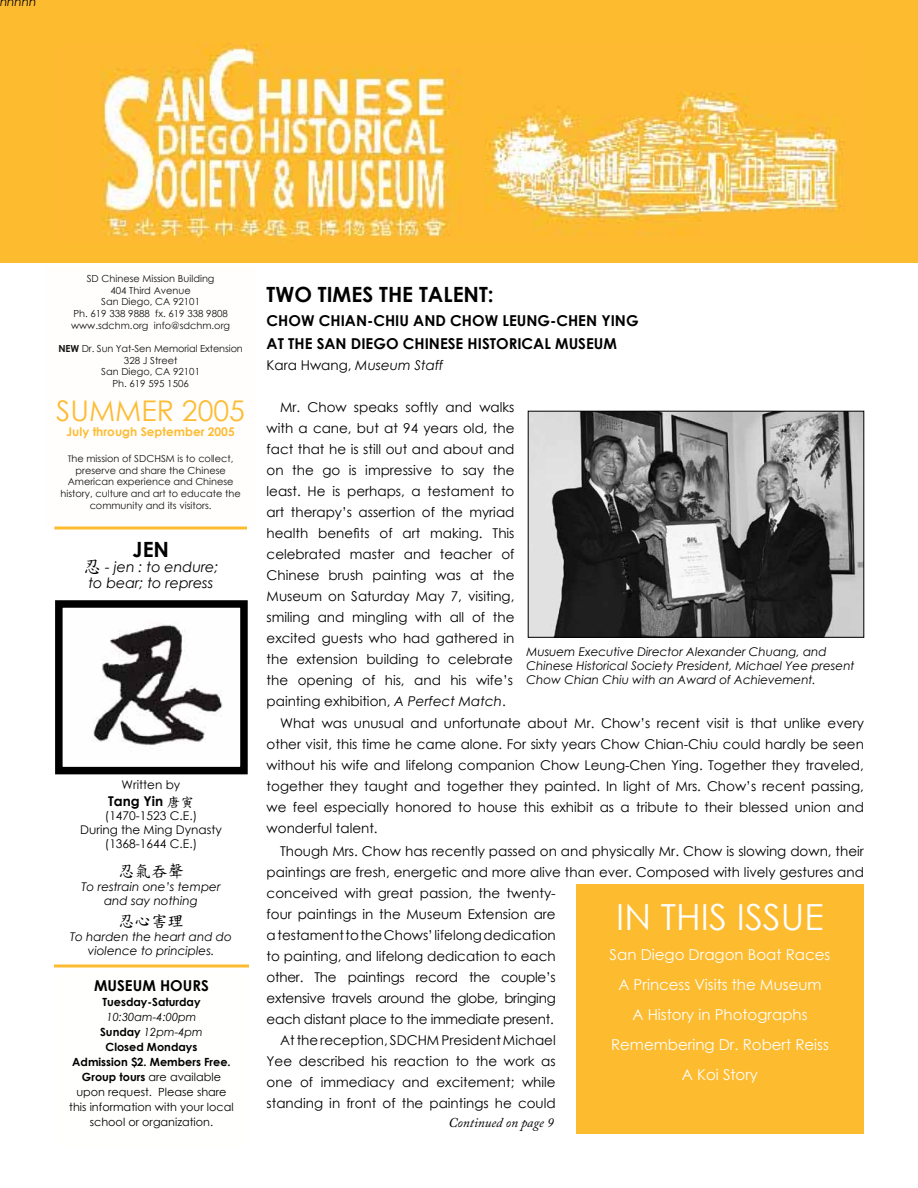
<style>
.page{position:relative;width:918px;height:1188px;background:#fff}
.page>*{position:absolute;margin:0;border:0;box-sizing:border-box;transform-origin:0 0}
.t1{font:36px "Century Gothic";color:#fff}
.t2{font:28.5px "Century Gothic";color:#fdbc34}
.t3{font:700 21px "Century Gothic";color:#000}
.t4{font:16.5px "DF Kai Shu SB Estd BF";color:#000}
.t5{font:15px/30px "Century Gothic";color:#fff;text-align:center}
.t6{font:700 15px "Century Gothic";color:#000}
.t7{font:italic 14.25px/15.8px "Century Gothic";color:#000;text-align:center}
.t8{font:13.5px/21px "Century Gothic";color:#000;text-align:justify}
.t9{font:13.5px "Century Gothic";letter-spacing:-.02em;color:#000}
.t10{font:italic 13.5px "Century Gothic";color:#000}
.t11{font:italic 13.5px "Adobe Caslon Pro";color:#000}
.t12{font:700 13.5px "Century Gothic";color:#000}
.t13{font:italic 12px/14.4px "Century Gothic";letter-spacing:-.005em;color:#000;text-align:center}
.t14{font:12px/14.2px "Century Gothic";color:#000;text-align:center}
.t15{font:700 12px "Century Gothic";color:#fdbc34}
.t16{font:11.25px/15px "Century Gothic";color:#000;text-align:center}
.t17{font:700 11.25px "Century Gothic";color:#000}
.t18{font:9.75px/11.7px "Century Gothic";color:#131313;text-align:center}
.s1{font-weight:700}
.s2{font-size:9px}
.s3{font-family:"DF Kai Shu SB Estd BF";font-style:normal;font-size:18px}
.s4{font-family:"DF Kai Shu SB Estd BF";font-weight:400}
.s5{font-style:italic}
.s6{font-style:normal}
</style>
<div class="page">
<div style="left:576px;top:885px;width:288px;height:249px;background:#fdbb30"></div>
<svg style="left:54px;top:964px;width:195px;height:4px"></svg>
<svg style="left:54px;top:526px;width:193px;height:4px"></svg>
<img style="left:93px;top:624px;width:130px;height:123px">
<div style="left:55px;top:600px;width:193px;height:174px;border:8px solid #000"></div>
<div style="left:0;top:0;width:918px;height:262px;background:#fdbb30"></div>
<img style="left:530px;top:413px;width:332px;height:223px">
<div style="left:528px;top:411px;width:336px;height:227px;border:1px solid #000"></div>
<img style="left:102px;top:43px;width:743px;height:200px">
<p class="t13" style="left:0;top:-6px;width:38px">hhhhh</p>
<p class="t18" style="left:71px;top:272px;width:161px">SD Chinese Mission Building<br>404 Third Avenue<br>San Diego, CA 92101<br>Ph. 619 338 9888 fx. 619 338 9808 www.sdchm.org info@sdchm.org</p>
<p class="t18" style="left:58px;top:342px;width:186px"><span class="s1">NEW</span> Dr. Sun Yat-Sen Memorial Extension<br>328 J Street<br>San Diego, CA 92101<br>Ph. 619 595 1506</p>
<h2 class="t2" style="left:56px;top:391px;width:190px">SUMMER 2005</h2>
<p class="t15" style="left:67px;top:422px;width:170px">July through September 2005</p>
<p class="t18" style="left:61px;top:452px;width:182px"><span class="s2">T</span>he mission of SDCHSM is to collect, preserve and share the Chinese American experience and Chinese history, culture and art to educate the community and its visitors.</p>
<h3 class="t3" style="left:133px;top:533px;width:38px">JEN</h3>
<p class="t7" style="left:83px;top:559px;width:137px"><span class="s3">忍</span> - jen : to endure; to bear; to repress</p>
<p class="t14" style="left:122px;top:778px;width:60px">Written by</p>
<p class="t12" style="left:108px;top:790px;width:87px">Tang Yin <span class="s4">唐寅</span></p>
<p class="t14" style="left:80px;top:808px;width:143px">(1470-1523 C.E.)<br>During the Ming Dynasty (1368-1644 C.E.)</p>
<p class="t4" style="left:118px;top:863px;width:67px">忍氣吞聲</p>
<p class="t13" style="left:81px;top:879px;width:141px">To restrain one’s temper and say nothing</p>
<p class="t4" style="left:118px;top:913px;width:67px">忍心害理</p>
<p class="t13" style="left:70px;top:929px;width:164px">To harden the heart and do violence to principles.</p>
<p class="t6" style="left:94px;top:974px;width:116px">MUSEUM HOURS</p>
<p class="t17" style="left:102px;top:993px;width:100px">Tuesday-Saturday</p>
<p class="t16" style="left:69px;top:1009px;width:166px"><span class="s5">10:30am-4:00pm<br></span><span class="s1">Sunday</span> <span class="s5">12pm-4pm<br></span><span class="s1">Closed Mondays<br>Admission $2. Members Free.<br>Group tours</span> are available upon request. Please share this information with your local school or organization.</p>
<h3 class="t3" style="left:267px;top:279px;width:80px">Two Times</h3>
<h3 class="t3" style="left:379px;top:279px;width:12px">the</h3>
<h3 class="t3" style="left:419px;top:279px;width:76px">Talent:</h3>
<p class="t6" style="left:267px;top:309px;width:25px">Chow</p>
<p class="t6" style="left:319px;top:309px;width:156px">Chian-Chiu and Chow</p>
<p class="t6" style="left:502px;top:309px;width:11px">Leung</p>
<p class="t6" style="left:550px;top:309px;width:28px">-Chen</p>
<p class="t6" style="left:601px;top:309px;width:26px">Ying</p>
<p class="t6" style="left:267px;top:332px;width:31px">at the</p>
<p class="t6" style="left:317px;top:332px;width:61px">San Diego</p>
<p class="t6" style="left:403px;top:332px;width:36px">Chinese</p>
<p class="t6" style="left:468px;top:332px;width:25px">Histor</p>
<p class="t6" style="left:517px;top:332px;width:62px">ical Museum</p>
<p class="t10" style="left:267px;top:355px;width:178px"><span class="s6">Kara Hwang,</span> Museum Staff</p>
<p class="t8" style="left:267px;top:396px;width:249px;text-indent:14px">Mr. Chow speaks softly and walks with a cane, but at 94 years old, the fact that he is still out and about and on the go is impressive to say the least. He is perhaps, a testament to art therapy’s assertion of the myriad health benefits of art making. This celebrated master and teacher of Chinese brush painting was at the Museum on Saturday May 7, visiting, smiling and mingling with all of the excited guests who had gathered in the extension building to celebrate the opening of his, and his wife’s painting exhibition, <span class="s5">A Perfect Match</span>.</p>
<p class="t8" style="left:267px;top:713px;width:599px;text-indent:14px">What was unusual and unfortunate about Mr. Chow’s recent visit is that unlike every other visit, this time he came alone. For sixty years Chow Chian-Chiu could hardly be seen without his wife and lifelong companion Chow Leung-Chen Ying. Together they traveled, together they taught and together they painted. In light of Mrs. Chow’s recent passing, we feel especially honored to house this exhibit as a tribute to their blessed union and wonderful talent.</p>
<p class="t8" style="left:280px;top:840px;width:585px">Though Mrs. Chow has recently passed on and physically Mr. Chow is slowing down, their</p>
<p class="t8" style="left:267px;top:861px;width:599px">paintings are fresh, energetic and more alive than ever. Composed with lively gestures and</p>
<p class="t8" style="left:267px;top:882px;width:291px">conceived with great passion, the twenty-</p>
<p class="t8" style="left:267px;top:903px;width:291px">four paintings in the Museum Extension are</p>
<p class="t8" style="left:267px;top:924px;width:291px">a testament to the Chows’ lifelong dedication</p>
<p class="t8" style="left:267px;top:945px;width:291px">to painting, and lifelong dedication to each</p>
<p class="t9" style="left:267px;top:968px;width:291px">other. The paintings record the couple’s</p>
<p class="t9" style="left:267px;top:989px;width:291px">extensive travels around the globe, bringing</p>
<p class="t9" style="left:267px;top:1010px;width:289px">each distant place to the immediate present.</p>
<p class="t8" style="left:280px;top:1029px;width:277px">At the reception, SDCHM President Michael</p>
<p class="t8" style="left:267px;top:1050px;width:291px">Yee described his reaction to the work as</p>
<p class="t8" style="left:267px;top:1071px;width:291px">one of immediacy and excitement; while</p>
<p class="t8" style="left:267px;top:1092px;width:291px">standing in front of the paintings he could</p>
<p class="t13" style="left:526px;top:644px;width:330px;text-align:left">Musuem Executive Director Alexander Chuang, and<br>Chinese Historical Society President, Michael Yee present<br>Chow Chian Chiu with an Award of Achievement.</p>
<h1 class="t1" style="left:616px;top:892px;width:209px">IN THIS ISSUE</h1>
<p class="t5" style="left:610px;top:939px;width:222px">San Diego Dragon Boat Races<br>A Princess Visits the Museum<br>A History in Photographs<br>Remembering Dr. Robert Reiss<br>A Koi Story</p>
<p class="t11" style="left:448px;top:1115px;width:107px">Continued on page 9</p>
</div>
